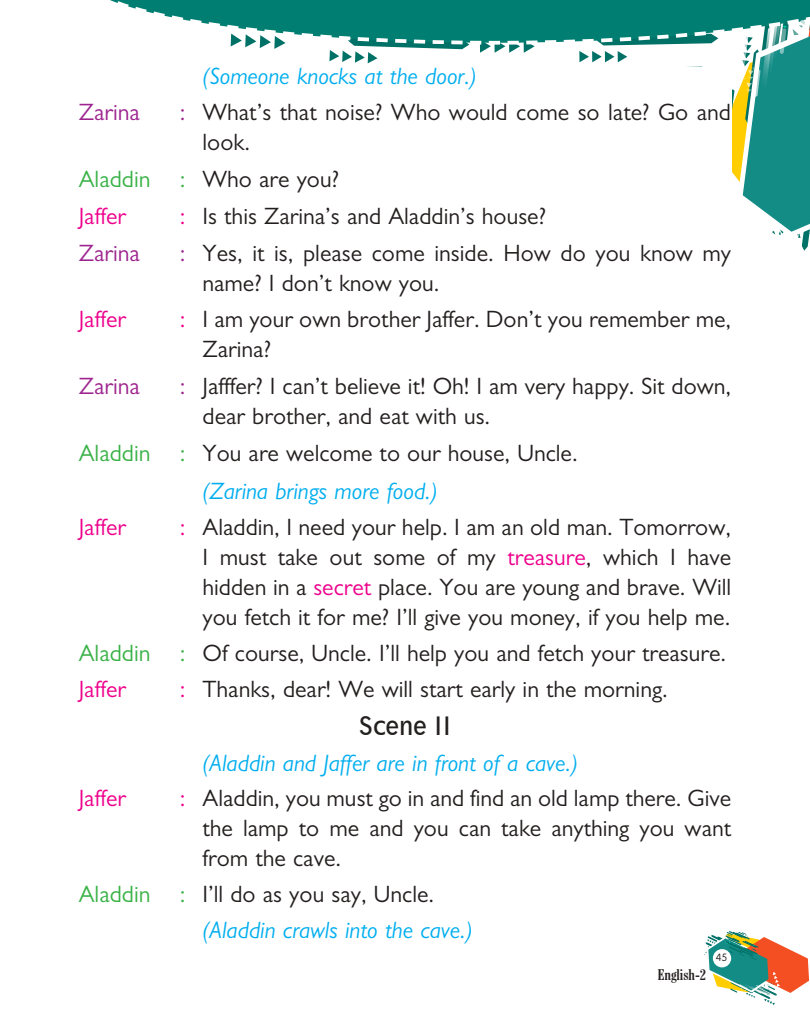
<style>
.page{position:relative;width:810px;height:1035px;background:#fff}
.page>*{position:absolute;margin:0;border:0;box-sizing:border-box;transform-origin:0 0}
.t1{font:23.75px/30px "Gill Sans MT Pro";color:#241f1f}
.t2{font:italic 23.75px/35.9px "Gill Sans MT Pro";color:#00aeef}
.t3{font:23.75px "Gill Sans MT Pro";color:#9d248f}
.t4{font:23.75px "Gill Sans MT Pro";color:#ee008c}
.t5{font:condensed 23.75px "Geometric 212 BT";color:#241f1f}
.t6{font:700 condensed 15px "Century Schoolbook BT";color:#241f1f}
.t7{font:10px "B Preplay";color:#241f1f}
.s1{color:#9d248f}
.s2{color:#3ab247}
.s3{color:#ee008c}
.s4{font-style:italic;color:#00aeef}
.s5{font-style:normal;color:#3ab247}
.s6{font-style:normal;color:#241f1f}
</style>
<div class="page">
<svg style="left:230px;top:46px;width:580px;height:205px"></svg>
<svg style="left:110px;top:0;width:700px;height:46px"></svg>
<div style="left:79px;top:68px;width:652px;height:878px;background:#fff"></div>
<svg style="left:705px;top:931px;width:104px;height:74px"></svg>
<div style="left:713px;top:949px;width:18px;height:18px;background:#fff;border-radius:50%"></div>
<p class="t2" style="left:202px;top:58px;width:276px">(Someone knocks at the door.)</p>
<p class="t3" style="left:79px;top:98px;width:63px">Zarina</p>
<p class="t1" style="left:202px;top:97px;width:530px;text-indent:-23px"><span class="s1">:</span> What’s that noise? Who would come so late? Go and look.</p>
<p class="t1" style="left:79px;top:161px;width:262px;line-height:36.8px"><span class="s2">Aladdin :</span> Who are you?<br><span class="s3">Jaffer</span></p>
<p class="t1" style="left:180px;top:201px;width:368px"><span class="s3">:</span> Is this Zarina’s and Aladdin’s house?</p>
<p class="t3" style="left:79px;top:239px;width:63px">Zarina</p>
<p class="t1" style="left:202px;top:237px;width:530px;text-indent:-23px"><span class="s1">:</span> Yes, it is, please come inside. How do you know my name? I don’t know you.</p>
<p class="t4" style="left:79px;top:305px;width:49px">Jaffer</p>
<p class="t1" style="left:202px;top:304px;width:530px;text-indent:-23px"><span class="s3">:</span> I am your own brother Jaffer. Don’t you remember me,<br>Zarina?</p>
<p class="t3" style="left:79px;top:372px;width:63px">Zarina</p>
<p class="t1" style="left:202px;top:371px;width:530px;text-indent:-23px"><span class="s1">:</span> Jafffer? I can’t believe it! Oh! I am very happy. Sit down, dear brother, and eat with us.</p>
<p class="t1" style="left:202px;top:434px;width:377px;line-height:38.1px;text-indent:-124px"><span class="s2">Aladdin :</span> You are welcome to our house, Uncle. <span class="s4">(Zarina brings more food.)</span></p>
<p class="t4" style="left:79px;top:513px;width:49px">Jaffer</p>
<p class="t1" style="left:202px;top:512px;width:530px;text-align:justify;text-indent:-23px"><span class="s3">:</span> Aladdin, I need your help. I am an old man. Tomorrow, I must take out some of my <span class="s3">treasure</span>, which I have hidden in a <span class="s3">secret</span> place. You are young and brave. Will you fetch it for me? I’ll give you money, if you help me.</p>
<p class="t1" style="left:79px;top:635px;width:649px;line-height:35.9px"><span class="s2">Aladdin :</span> Of course, Uncle. I’ll help you and fetch your treasure.<br><span class="s3">Jaffer</span></p>
<p class="t1" style="left:180px;top:673px;width:489px"><span class="s3">:</span> Thanks, dear! We will start early in the morning.</p>
<p class="t5" style="left:359px;top:711px;width:94px">Scene II</p>
<p class="t2" style="left:202px;top:744px;width:377px">(Aladdin and Jaffer are in front of a cave.)</p>
<p class="t4" style="left:79px;top:784px;width:49px">Jaffer</p>
<p class="t1" style="left:202px;top:783px;width:530px;text-align:justify;text-indent:-23px"><span class="s3">:</span> Aladdin, you must go in and find an old lamp there. Give the lamp to me and you can take anything you want from the cave.</p>
<p class="t2" style="left:202px;top:876px;width:272px;text-indent:-124px"><span class="s5">Aladdin :</span> <span class="s6">I’ll do as you say, Uncle. </span>(Aladdin crawls into the cave.)</p>
<p class="t6" style="left:658px;top:965px;width:50px">English-2</p>
<p class="t7" style="left:716px;top:952px;width:13px">45</p>
</div>
